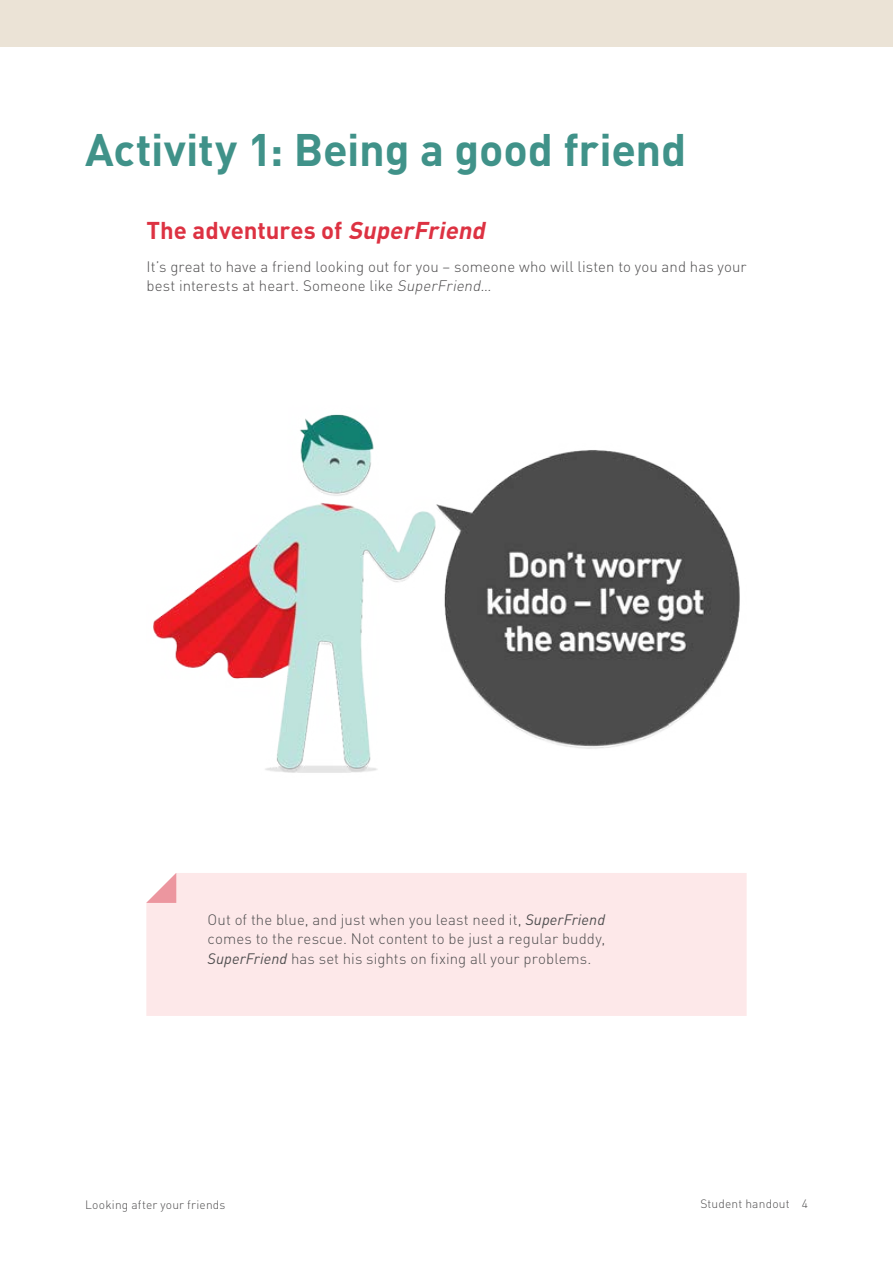
<style>
.page{position:relative;width:893px;height:1263px;background:#fff}
.page>*{position:absolute;margin:0;border:0;box-sizing:border-box;transform-origin:0 0}
.Content_Heading{font:700 45px "DIN Pro";letter-spacing:-.005em;color:#409289}
.Subhead_1{font:700 24px "DIN Pro";color:#dd3242}
.body_1{font:300 15px/19.5px "DIN Pro";letter-spacing:.005em;color:#4f4e4f}
.t1{font:300 12px "DIN Pro";letter-spacing:.015em;color:#4f4e4f}
.s1{font-style:italic}
.s2{font-family:"DIN";font-weight:400;font-style:italic}
</style>
<div class="page">
<div style="left:0;top:0;width:893px;height:47px;background:#ebe3d6"></div>
<div style="left:146px;top:873px;width:601px;height:143px;background:#fde8e9"></div>
<svg style="left:146px;top:873px;width:30px;height:30px"></svg>
<img style="left:153px;top:414px;width:587px;height:359px">
<h1 class="Content_Heading" style="left:85px;top:119px;width:603px">Activity 1: Being a good friend</h1>
<h2 class="Subhead_1" style="left:147px;top:214px;width:345px">The adventures of <span class="s1">SuperFriend</span></h2>
<p class="body_1" style="left:147px;top:256px;width:602px">It’s great to have a friend looking out for you – someone who will listen to you and has your best interests at heart. Someone like <span class="s1">SuperFriend…</span></p>
<p class="body_1" style="left:208px;top:909px;width:399px;text-align:justify">Out of the blue, and just when you least need it, <span class="s2">SuperFriend </span>comes to the rescue. Not content to be just a regular buddy, <span class="s2">SuperFriend</span> has set his sights on fixing all your problems.</p>
<p class="t1" style="left:85px;top:1196px;width:142px">Looking after your friends</p>
<p class="t1" style="left:700px;top:1195px;width:109px">Student handout 4</p>
</div>
